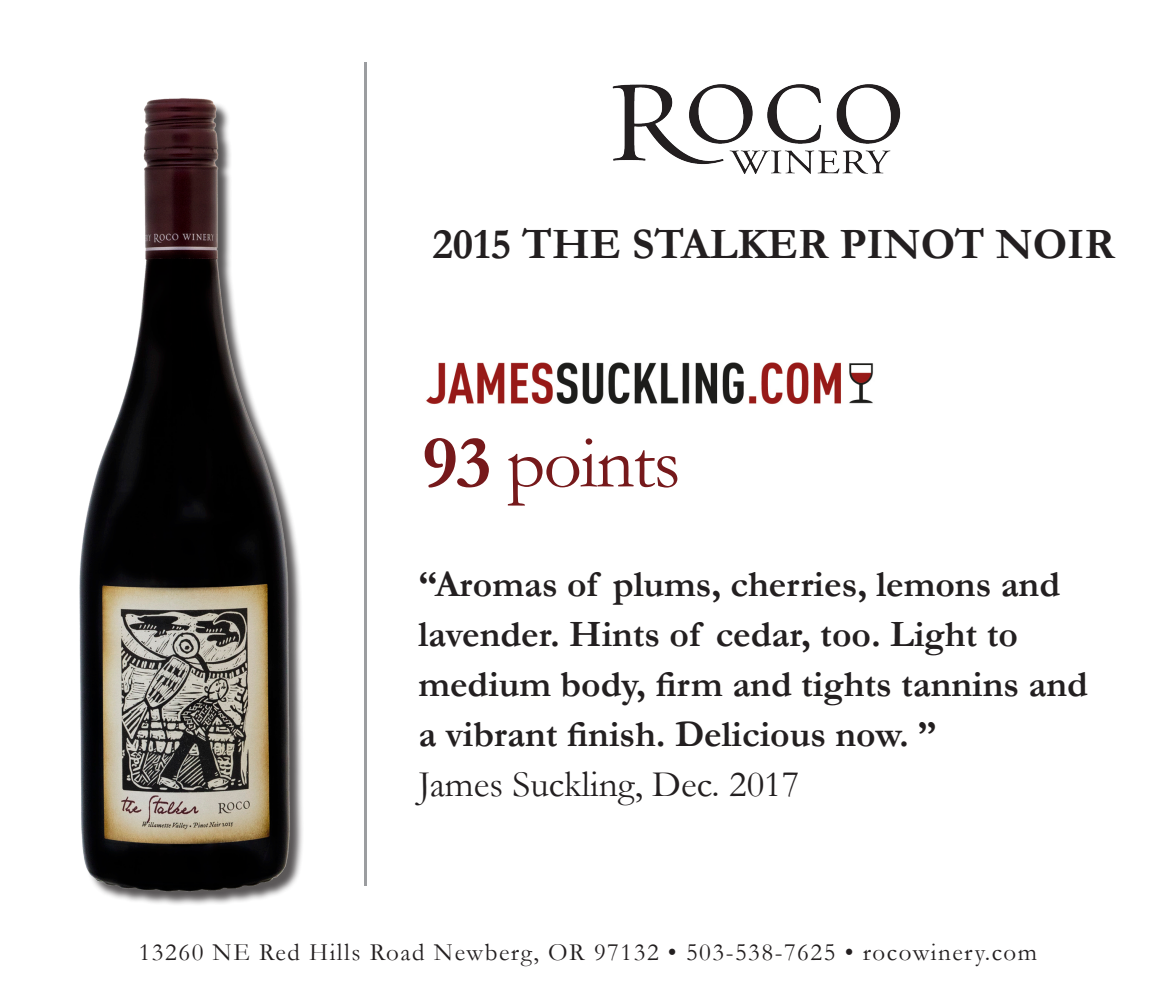
<style>
.page{position:relative;width:1175px;height:985px;background:#fff}
.page>*{position:absolute;margin:0;border:0;box-sizing:border-box;transform-origin:0 0}
.t1{font:75px "Garamond";letter-spacing:-.02em;color:#76191b}
.t2{font:700 43.75px "Garamond";color:#231f20}
.t3{font:700 37.5px/50px "Garamond";color:#231f20}
.t4{font:37.5px "Garamond";color:#231f20}
.t5{font:25px "Garamond";letter-spacing:.06em;color:#231f20}
.s1{font-weight:700}
</style>
<div class="page">
<img style="left:79px;top:98px;width:224px;height:798px">
<hr style="left:364px;top:63px;width:3px;height:823px;background:#9b9da0">
<img style="left:612px;top:84px;width:289px;height:90px">
<img style="left:426px;top:362px;width:448px;height:43px">
<p class="t2" style="left:432px;top:218px;width:684px">2015 THE STALKER PINOT NOIR</p>
<p class="t1" style="left:422px;top:418px;width:260px"><span class="s1">93</span> points</p>
<p class="t3" style="left:418px;top:558px;width:671px">“Aromas of plums, cherries, lemons and lavender. Hints of cedar, too. Light to medium body, firm and tights tannins and a vibrant finish. Delicious now. ”</p>
<p class="t4" style="left:418px;top:762px;width:383px">James Suckling, Dec. 2017</p>
<p class="t5" style="left:139px;top:937px;width:900px">13260 NE Red Hills Road Newberg, OR 97132 • 503-538-7625 • rocowinery.com</p>
</div>
